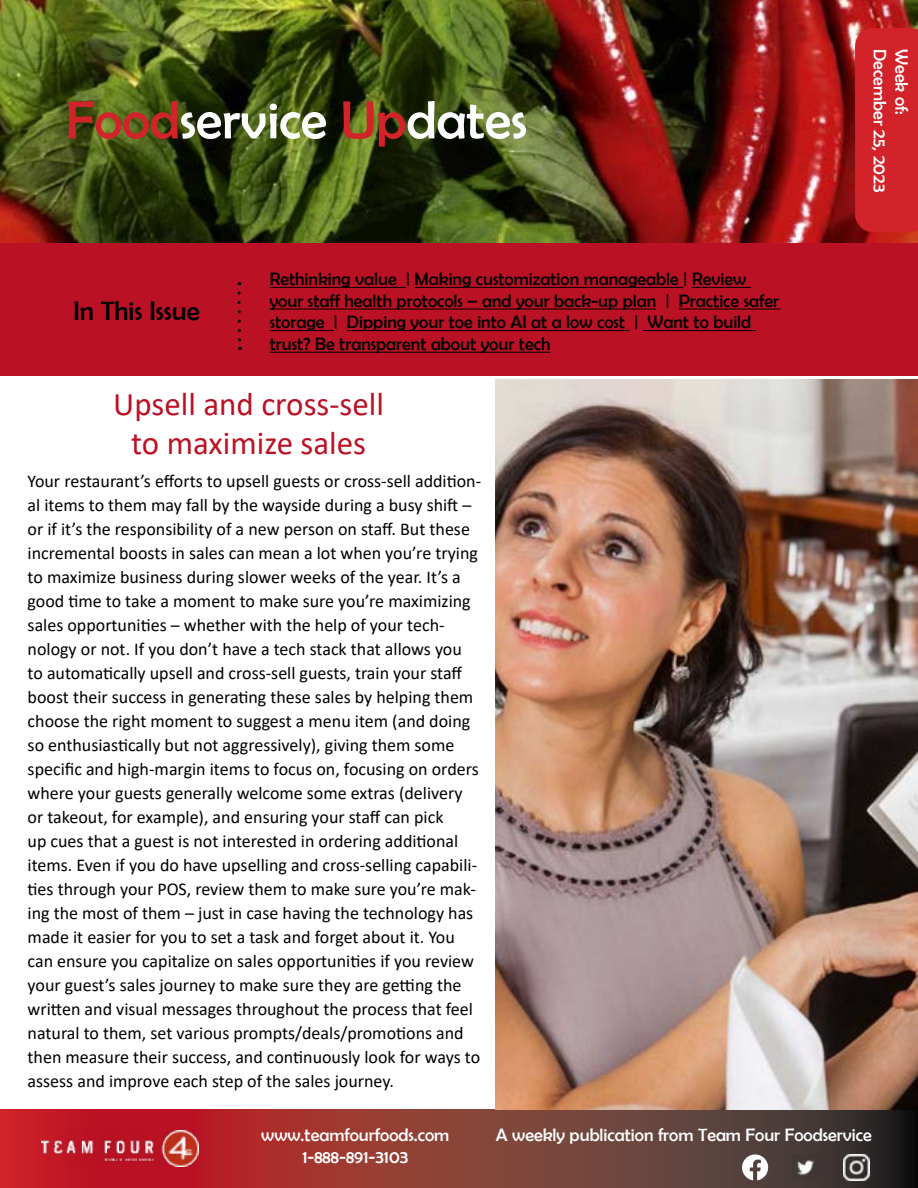
<style>
.page{position:relative;width:918px;height:1188px;background:#fff}
.page>*{position:absolute;margin:0;border:0;box-sizing:border-box;transform-origin:0 0}
.t1{font:54px "Berlin Sans FB";color:#fff}
.t2{font:33px/39.6px "Calibri";color:#ba1224;text-align:center}
.t3{font:27px "Berlin Sans FB";color:#000}
.t4{font:18px/24px "Calibri";color:#000}
.t5{font:18px/21.6px "Berlin Sans FB";color:#000}
.t6{font:18px/21.6px "Berlin Sans FB";color:#fff;text-align:center}
.s1{color:#d2232a}
</style>
<div class="page">
<img style="left:0;top:0;width:918px;height:243px">
<div style="left:0;top:243px;width:918px;height:133px;background:#ba1224"></div>
<div style="left:855px;top:28px;width:63px;height:204px;background:#d2232a"></div>
<svg style="left:0;top:1109px;width:918px;height:79px;background:#823532"></svg>
<img style="left:41px;top:1130px;width:157px;height:37px">
<img style="left:844px;top:1154px;width:26px;height:26px">
<svg style="left:742px;top:1154px;width:26px;height:26px"></svg>
<img style="left:793px;top:1154px;width:26px;height:26px">
<hr style="left:270px;top:287px;width:136px;height:1px;background:#000">
<hr style="left:415px;top:287px;width:268px;height:1px;background:#000">
<hr style="left:692px;top:287px;width:59px;height:1px;background:#000">
<hr style="left:270px;top:309px;width:386px;height:1px;background:#000">
<hr style="left:679px;top:309px;width:102px;height:1px;background:#000">
<hr style="left:270px;top:330px;width:63px;height:1px;background:#000">
<hr style="left:347px;top:330px;width:283px;height:1px;background:#000">
<hr style="left:643px;top:330px;width:113px;height:1px;background:#000">
<hr style="left:270px;top:352px;width:280px;height:1px;background:#000">
<svg style="left:238px;top:293px;width:3px;height:57px"></svg>
<img style="left:496px;top:380px;width:422px;height:729px">
<h1 class="t1" style="left:66px;top:90px;width:463px"><span class="s1">Food</span>service <span class="s1">Up</span>dates</h1>
<p class="t5" style="left:270px;top:268px;width:511px">Rethinking value | Making customization manageable | Review your staff health protocols – and your back-up plan | Practice safer storage | Dipping your toe into AI at a low cost | Want to build trust? Be transparent about your tech</p>
<h2 class="t2" style="left:113px;top:383px;width:272px">Upsell and cross-sell to maximize sales</h2>
<p class="t4" style="left:28px;top:468px;width:455px">Your restaurant’s efforts to upsell guests or cross-sell addition&shy;al items to them may fall by the wayside during a busy shift – or if it’s the responsibility of a new person on staff. But these incremental boosts in sales can mean a lot when you’re trying to maximize business during slower weeks of the year. It’s a good time to take a moment to make sure you’re maximizing sales opportunities – whether with the help of your tech&shy;nology or not. If you don’t have a tech stack that allows you to automatically upsell and cross-sell guests, train your staff boost their success in generating these sales by helping them choose the right moment to suggest a menu item (and doing so enthusiastically but not aggressively), giving them some specific and high-margin items to focus on, focusing on orders where your guests generally welcome some extras (delivery or takeout, for example), and ensuring your staff can pick<br>up cues that a guest is not interested in ordering additional items. Even if you do have upselling and cross-selling capabili&shy;ties through your POS, review them to make sure you’re mak&shy;ing the most of them – just in case having the technology has made it easier for you to set a task and forget about it. You can ensure you capitalize on sales opportunities if you review your guest’s sales journey to make sure they are getting the written and visual messages throughout the process that feel natural to them, set various prompts/deals/promotions and then measure their success, and continuously look for ways to assess and improve each step of the sales journey.</p>
<h3 class="t3" style="left:73px;top:296px;width:128px">In This Issue</h3>
<p class="t6" style="left:891px;top:49px;width:145px;rotate:90deg">December 25, 2023</p>
<p class="t6" style="left:912px;top:49px;width:67px;rotate:90deg">Week of:</p>
<p class="t6" style="left:261px;top:1124px;width:190px">www.teamfourfoods.com<br>1-888-891-3103</p>
<p class="t6" style="left:496px;top:1124px;width:377px">A weekly publication from Team Four Foodservice</p>
</div>
